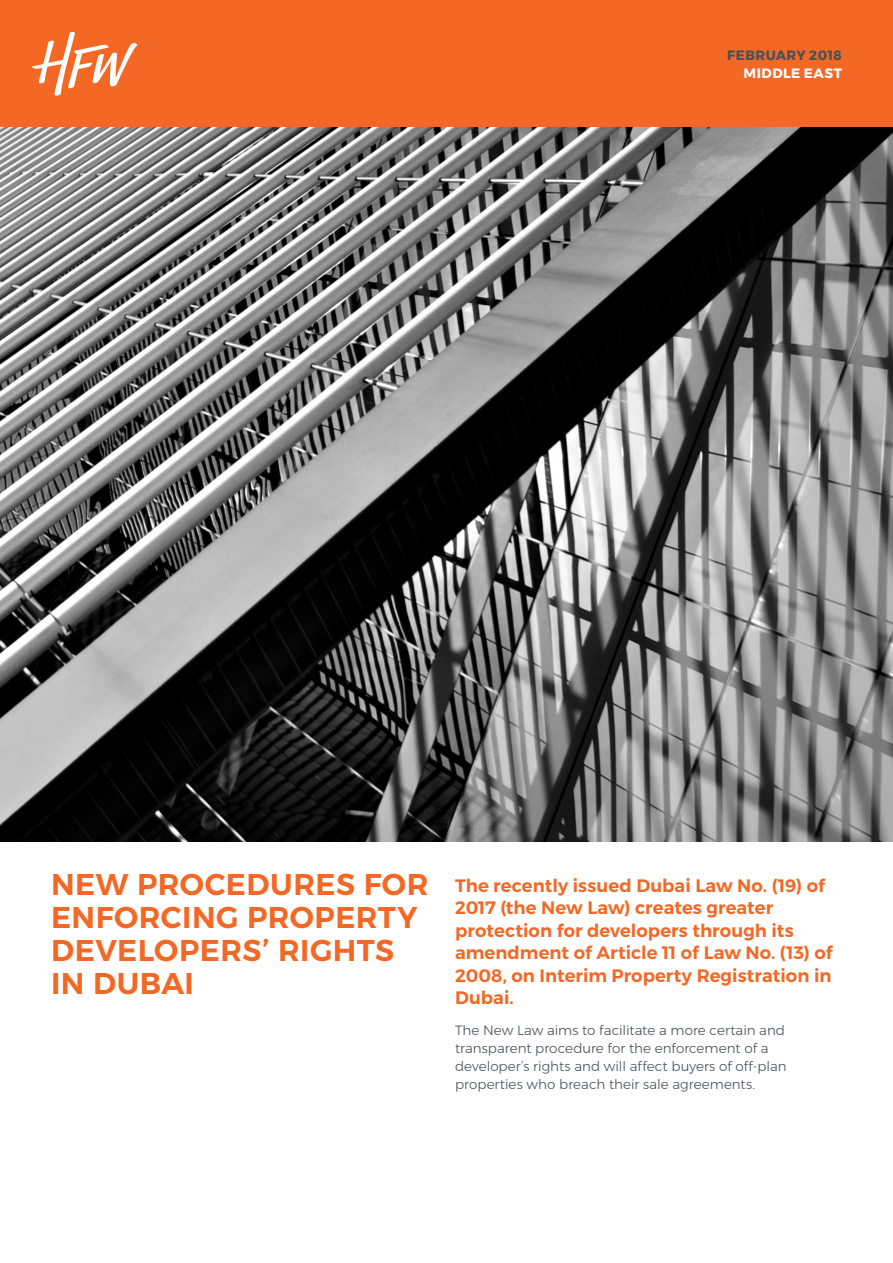
<style>
.page{position:relative;width:893px;height:1263px;background:#fff}
.page>*{position:absolute;margin:0;border:0;box-sizing:border-box;transform-origin:0 0}
.BRIEFING_Heading{font:600 30px/33px "Montserrat";letter-spacing:.015em;color:#f36824}
.BRIEFING_Intro_Para{font:600 18px/22.5px "Montserrat";color:#f36824}
.BRIEFING_Body_text{font:300 13.5px/18px "Montserrat";color:#475259}
.t1{font:700 13.5px "Montserrat";letter-spacing:.025em;color:#475259}
.t2{font:700 13.5px "Montserrat";letter-spacing:.035em;color:#fff}
</style>
<div class="page">
<div style="left:0;top:0;width:893px;height:128px;background:#f36824"></div>
<img style="left:0;top:128px;width:893px;height:714px">
<svg style="left:32px;top:32px;width:105px;height:64px"></svg>
<p class="t1" style="left:727px;top:44px;width:116px">FEBRUARY 2018</p>
<p class="t2" style="left:744px;top:62px;width:100px">MIDDLE EAST</p>
<p class="BRIEFING_Heading" style="left:51px;top:868px;width:379px">NEW PROCEDURES FOR<br>ENFORCING PROPERTY<br>DEVELOPERS’ RIGHTS<br>IN DUBAI</p>
<p class="BRIEFING_Intro_Para" style="left:455px;top:874px;width:379px">The recently issued Dubai Law No. (19) of 2017 (the New Law) creates greater protection for developers through its amendment of Article 11 of Law No. (13) of 2008, on Interim Property Registration in Dubai.</p>
<p class="BRIEFING_Body_text" style="left:455px;top:1021px;width:333px">The New Law aims to facilitate a more certain and transparent procedure for the enforcement of a developer’s rights and will affect buyers of off-plan properties who breach their sale agreements.</p>
</div>
